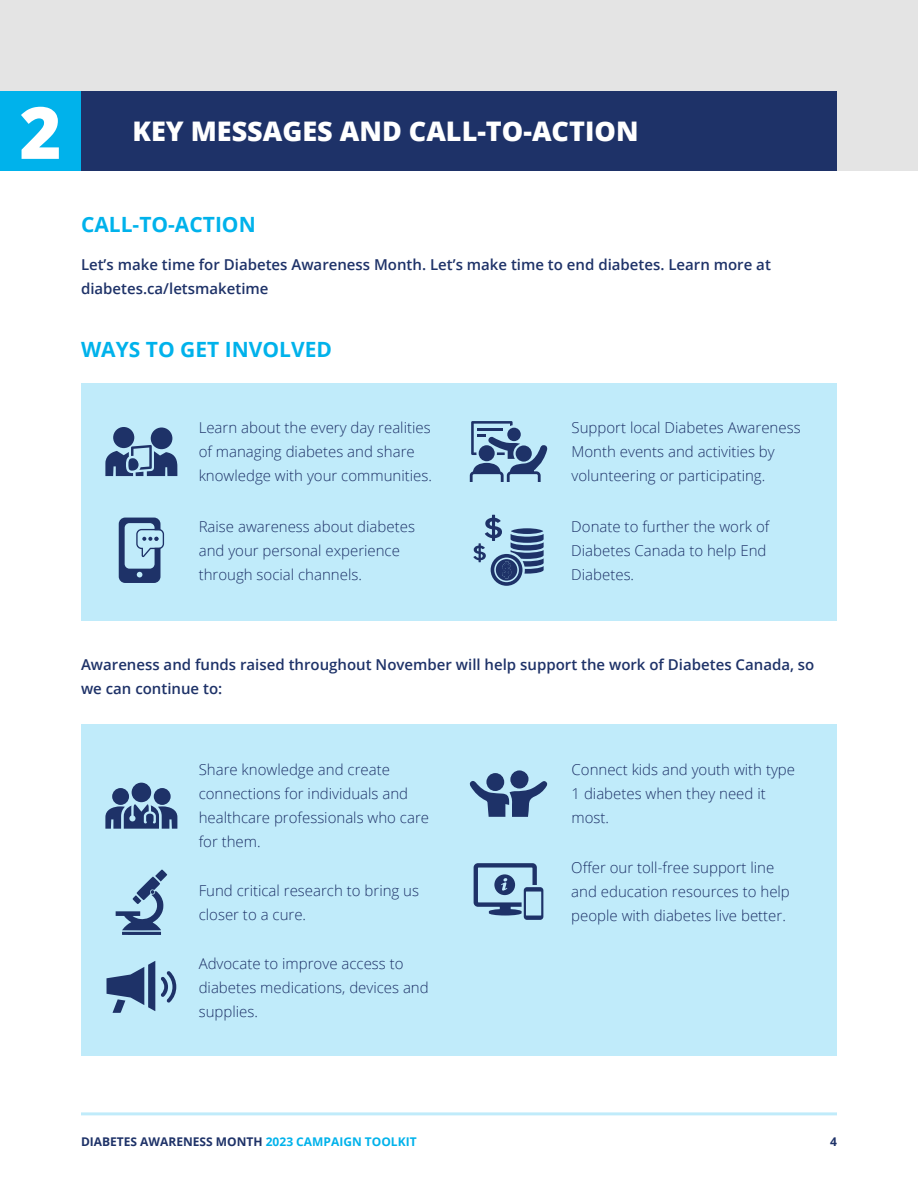
<style>
.page{position:relative;width:918px;height:1188px;background:#fff}
.page>*{position:absolute;margin:0;border:0;box-sizing:border-box;transform-origin:0 0}
.t1{font:800 72px "Open Sans";color:#fff}
.t2{font:800 27px "Open Sans";color:#fff}
.t3{font:700 21px "Open Sans";color:#00b2eb}
.t4{font:300 15px/24px "Open Sans";color:#1e3268}
.t5{font:600 15px/24px "Open Sans";color:#1e3268}
.t6{font:700 12px "Open Sans";color:#1e3268}
.s1{color:#00b2eb}
</style>
<div class="page">
<hr style="left:81px;top:1112px;width:756px;height:3px;background:#00b2eb">
<div style="left:81px;top:383px;width:756px;height:238px;background:#c0ebfa"></div>
<div style="left:81px;top:725px;width:756px;height:331px;background:#c0ebfa"></div>
<div style="left:0;top:0;width:918px;height:171px;background:#e4e4e4"></div>
<div style="left:0;top:92px;width:81px;height:79px;background:#00b2eb"></div>
<div style="left:81px;top:92px;width:756px;height:79px;background:#1e3268"></div>
<svg style="left:469px;top:780px;width:79px;height:37px"></svg>
<div style="left:510px;top:770px;width:19px;height:19px;background:#1e3268;border-radius:50%"></div>
<div style="left:486px;top:773px;width:18px;height:18px;background:#1e3268;border-radius:50%"></div>
<svg style="left:473px;top:515px;width:71px;height:71px"></svg>
<div style="left:112px;top:788px;width:17px;height:17px;background:#1e3268;border-radius:50%"></div>
<div style="left:154px;top:788px;width:17px;height:17px;background:#1e3268;border-radius:50%"></div>
<svg style="left:105px;top:804px;width:72px;height:25px"></svg>
<div style="left:132px;top:783px;width:19px;height:19px;background:#1e3268;border-radius:50%"></div>
<svg style="left:474px;top:863px;width:69px;height:57px"></svg>
<svg style="left:470px;top:421px;width:78px;height:61px"></svg>
<div style="left:516px;top:445px;width:16px;height:17px;background:#1e3268;border-radius:50%"></div>
<div style="left:113px;top:427px;width:21px;height:21px;background:#1e3268;border-radius:50%"></div>
<div style="left:151px;top:428px;width:21px;height:21px;background:#1e3268;border-radius:50%"></div>
<svg style="left:105px;top:445px;width:72px;height:31px"></svg>
<svg style="left:119px;top:518px;width:45px;height:65px"></svg>
<svg style="left:107px;top:961px;width:48px;height:52px"></svg>
<svg style="left:161px;top:971px;width:15px;height:32px"></svg>
<svg style="left:116px;top:869px;width:51px;height:66px"></svg>
<h1 class="t1" style="left:19px;top:78px;width:44px">2</h1>
<h2 class="t2" style="left:132px;top:110px;width:508px">KEY MESSAGES AND CALL-TO-ACTION</h2>
<h3 class="t3" style="left:81px;top:210px;width:176px">CALL-TO-ACTION</h3>
<p class="t5" style="left:81px;top:252px;width:691px">Let’s make time for Diabetes Awareness Month. Let’s make time to end diabetes. Learn more at diabetes.ca/letsmaketime</p>
<h3 class="t3" style="left:81px;top:334px;width:253px">WAYS TO GET INVOLVED</h3>
<p class="t4" style="left:199px;top:415px;width:235px">Learn about the every day realities of managing diabetes and share knowledge with your communities.</p>
<p class="t4" style="left:199px;top:514px;width:218px">Raise awareness about diabetes and your personal experience through social channels.</p>
<p class="t4" style="left:572px;top:415px;width:231px">Support local Diabetes Awareness<br>Month events and activities by volunteering or participating.</p>
<p class="t4" style="left:571px;top:514px;width:200px">Donate to further the work of<br>Diabetes Canada to help End<br>Diabetes.</p>
<p class="t5" style="left:81px;top:653px;width:735px">Awareness and funds raised throughout November will help support the work of Diabetes Canada, so we can continue to:</p>
<p class="t4" style="left:199px;top:758px;width:232px">Share knowledge and create connections for individuals and healthcare professionals who care for them.</p>
<p class="t4" style="left:199px;top:878px;width:222px">Fund critical research to bring us closer to a cure.</p>
<p class="t4" style="left:199px;top:951px;width:232px">Advocate to improve access to diabetes medications, devices and supplies.</p>
<p class="t4" style="left:572px;top:758px;width:225px">Connect kids and youth with type<br>1 diabetes when they need it most.</p>
<p class="t4" style="left:571px;top:855px;width:220px">Offer our toll-free support line and education resources to help people with diabetes live better.</p>
<p class="t6" style="left:81px;top:1133px;width:337px">DIABETES AWARENESS MONTH <span class="s1">2023 CAMPAIGN TOOLKIT</span></p>
<p class="t6" style="left:830px;top:1133px;width:8px">4</p>
</div>
